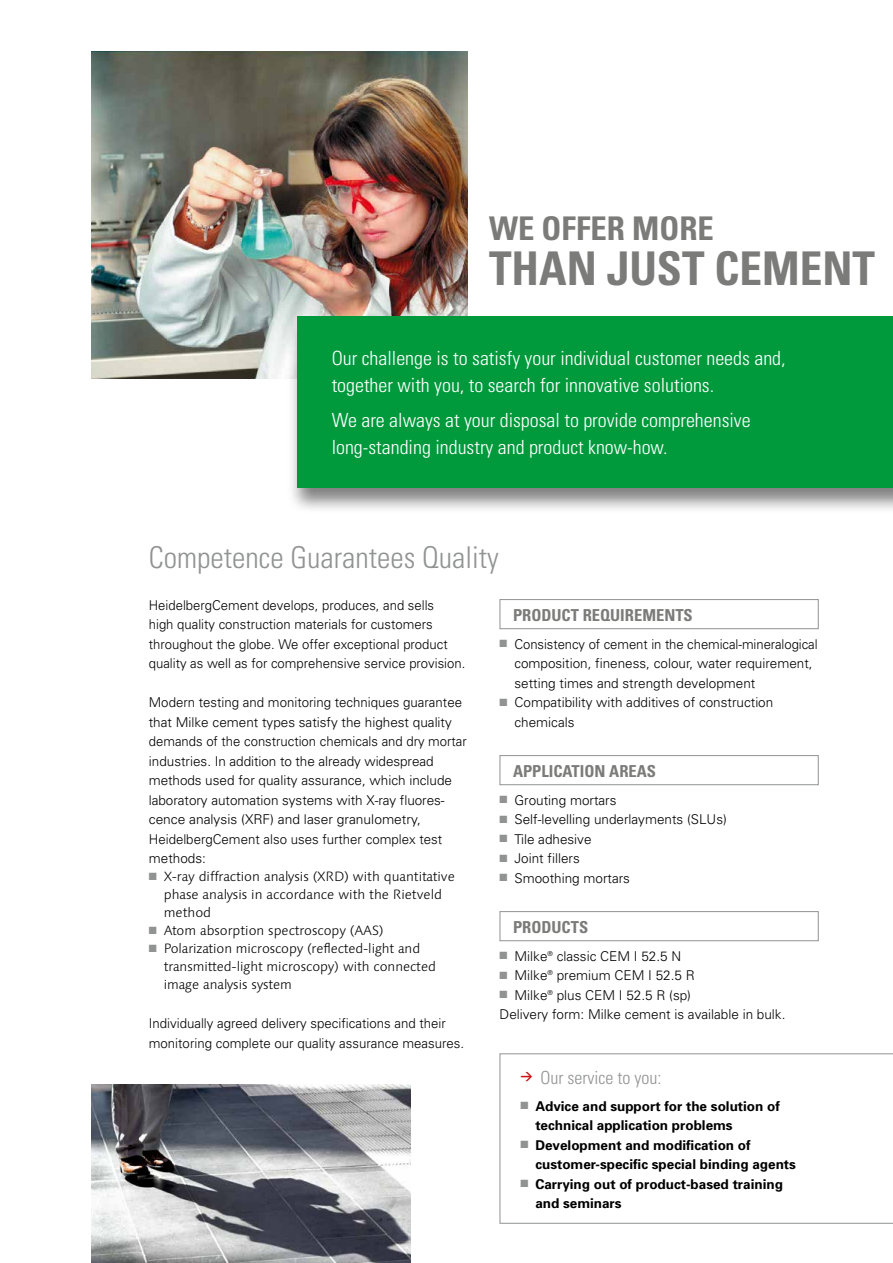
<style>
.page{position:relative;width:893px;height:1263px;background:#fff}
.page>*{position:absolute;margin:0;border:0;box-sizing:border-box;transform-origin:0 0}
.Titelhead_32_Pt_zwei{font:700 condensed 46.5px "Univers";color:#7b7b7a}
.Titelhead_32_Pt_zwei-2{font:700 condensed 32.7px "Univers";color:#7b7b7a}
.Subhead_20_pt_grau{font:300 condensed 30px "Univers";color:#919292}
.Introtext_12_pt{font:300 condensed 19.5px/27px "Univers";color:#fff}
.Introtext_12_pt-2{font:300 condensed 18px "Univers";color:#919292}
.Fließtext_67_Univers{font:700 condensed 16.5px "Univers";color:#7b7b7a}
.Fließtext_45_Univers{font:300 13.5px/19.5px "Univers";color:#000}
.t1{font:300 13.5px/18px "Linotype Syntax";color:#000}
.t2{font:700 13.5px/19.5px "Univers";color:#000}
.Pfeil_BU_DIN{font:700 12px "DIN";color:#cd1316}
.s1{color:#919292}
</style>
<div class="page">
<svg style="left:500px;top:1053px;width:393px;height:170px"></svg>
<img style="left:91px;top:52px;width:377px;height:326px">
<img style="left:91px;top:1084px;width:319px;height:179px">
<div style="left:500px;top:599px;width:319px;height:30px;border:1px solid #919292"></div>
<div style="left:500px;top:755px;width:319px;height:30px;border:1px solid #919292"></div>
<div style="left:500px;top:911px;width:319px;height:30px;border:1px solid #919292"></div>
<div style="left:287px;top:315px;width:606px;height:200px;background:#000;opacity:.5"></div>
<div style="left:298px;top:317px;width:595px;height:171px;background:#009a3d"></div>
<p class="Titelhead_32_Pt_zwei-2" style="left:489px;top:209px;width:226px">WE OFFER MORE</p>
<p class="Titelhead_32_Pt_zwei" style="left:489px;top:240px;width:387px">THAN JUST CEMENT</p>
<p class="Introtext_12_pt" style="left:332px;top:344px;width:455px">Our challenge is to satisfy your individual customer needs and, together with you, to search for innovative solutions.</p>
<p class="Introtext_12_pt" style="left:332px;top:406px;width:420px">We are always at your disposal to provide comprehensive long-standing industry and product know-how.</p>
<p class="Subhead_20_pt_grau" style="left:149px;top:539px;width:351px">Competence Guarantees Quality</p>
<p class="Fließtext_45_Univers" style="left:149px;top:595px;width:318px">HeidelbergCement develops, produces, and sells<br>high quality construction materials for customers throughout the globe. We offer exceptional product quality as well as for comprehensive service provision.</p>
<p class="Fließtext_45_Univers" style="left:149px;top:692px;width:319px">Modern testing and monitoring techniques guarantee that Milke cement types satisfy the highest quality demands of the construction chemicals and dry mortar industries. In addition to the already widespread methods used for quality assurance, which include laboratory automation systems with X-ray fluores&shy;cence analysis (XRF) and laser granulometry, HeidelbergCement also uses further complex test methods:</p>
<p class="t1" style="left:164px;top:867px;width:293px;text-indent:-15px"><span class="s1">■</span> X-ray diffraction analysis (XRD) with quantitative phase analysis in accordance with the Rietveld method</p>
<p class="t1" style="left:149px;top:921px;width:236px"><span class="s1">■</span> Atom absorption spectroscopy (AAS)</p>
<p class="t1" style="left:164px;top:939px;width:274px;text-indent:-15px"><span class="s1">■</span> Polarization microscopy (reflected-light and transmitted-light microscopy) with connected image analysis system</p>
<p class="Fließtext_45_Univers" style="left:149px;top:1013px;width:317px">Individually agreed delivery specifications and their monitoring complete our quality assurance measures.</p>
<p class="Fließtext_67_Univers" style="left:513px;top:604px;width:181px">PRODUCT REQUIREMENTS</p>
<p class="Fließtext_45_Univers" style="left:514px;top:634px;width:305px;text-indent:-15px"><span class="s1">■</span> Consistency of cement in the chemical-mineralogical composition, fineness, colour, water requirement, setting times and strength development</p>
<p class="Fließtext_45_Univers" style="left:514px;top:692px;width:260px;text-indent:-15px"><span class="s1">■</span> Compatibility with additives of construction chemicals</p>
<p class="Fließtext_67_Univers" style="left:513px;top:760px;width:144px">APPLICATION AREAS</p>
<p class="Fließtext_45_Univers" style="left:500px;top:790px;width:118px"><span class="s1">■</span> Grouting mortars</p>
<p class="Fließtext_45_Univers" style="left:500px;top:809px;width:229px"><span class="s1">■</span> Self-levelling underlayments (SLUs)</p>
<p class="Fließtext_45_Univers" style="left:500px;top:829px;width:93px"><span class="s1">■</span> Tile adhesive</p>
<p class="Fließtext_45_Univers" style="left:500px;top:848px;width:82px"><span class="s1">■</span> Joint fillers</p>
<p class="Fließtext_45_Univers" style="left:500px;top:868px;width:132px"><span class="s1">■</span> Smoothing mortars</p>
<p class="Fließtext_67_Univers" style="left:513px;top:916px;width:77px">PRODUCTS</p>
<p class="Fließtext_45_Univers" style="left:500px;top:946px;width:183px"><span class="s1">■</span> Milke<sup>®</sup> classic CEM I 52.5 N</p>
<p class="Fließtext_45_Univers" style="left:500px;top:965px;width:197px"><span class="s1">■</span> Milke<sup>®</sup> premium CEM I 52.5 R</p>
<p class="Fließtext_45_Univers" style="left:500px;top:985px;width:193px"><span class="s1">■</span> Milke<sup>®</sup> plus CEM I 52.5 R (sp)</p>
<p class="Fließtext_45_Univers" style="left:500px;top:1004px;width:287px">Delivery form: Milke cement is available in bulk.</p>
<p class="Pfeil_BU_DIN" style="left:520px;top:1067px;width:14px">&gt;</p>
<p class="Introtext_12_pt-2" style="left:540px;top:1067px;width:122px">Our service to you:</p>
<p class="t2" style="left:535px;top:1095px;width:246px;text-indent:-15px"><span class="s1">■</span> Advice and support for the solution of technical application problems</p>
<p class="t2" style="left:535px;top:1134px;width:262px;text-indent:-15px"><span class="s1">■</span> Development and modification of customer-specific special binding agents</p>
<p class="t2" style="left:535px;top:1173px;width:249px;text-indent:-15px"><span class="s1">■</span> Carrying out of product-based training and seminars</p>
</div>
